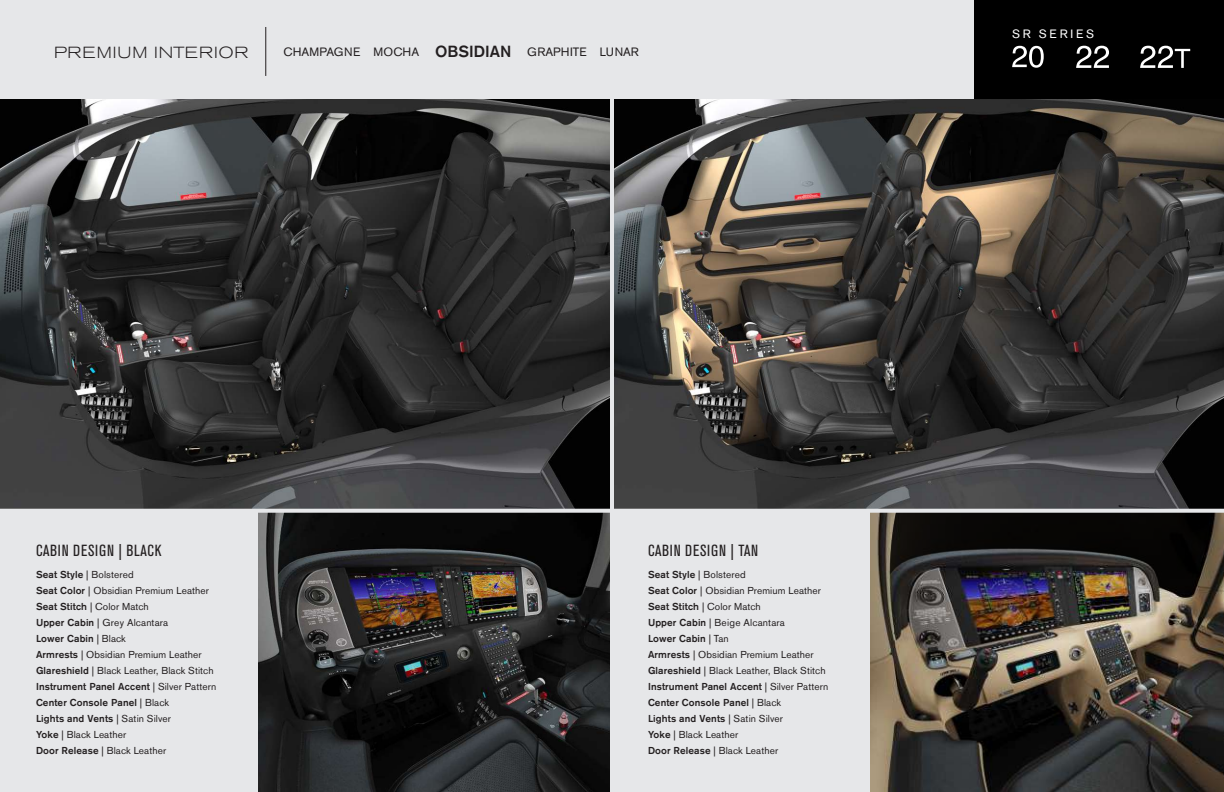
<style>
.page{position:relative;width:1224px;height:792px;background:#fff}
.page>*{position:absolute;margin:0;border:0;box-sizing:border-box;transform-origin:0 0}
.t1{font:condensed 16px "Akzidenz Grotesk BE";letter-spacing:.04em;color:#231f20}
.t2{font:300 expanded 16px "Akzidenz Grotesk BE";letter-spacing:.06em;color:#231f20}
.t3{font:12px "Akzidenz Grotesk BE";letter-spacing:.02em;color:#231f20}
.t4{font:12px "Akzidenz Grotesk BE";color:#231f20}
.t5{font:12px "Akzidenz Grotesk BE";letter-spacing:.23em;color:#fff}
.t6{font:10px/16px "Akzidenz Grotesk BE";letter-spacing:.01em;color:#231f20}
.t7{font:500 10px/16px "Akzidenz Grotesk BQ";letter-spacing:.01em;color:#231f20}
.s1{font-family:"Akzidenz Grotesk BQ";font-weight:500;font-size:16px}
.s2{font-family:"Akzidenz Grotesk BQ";font-weight:500}
.s3{font-family:"Akzidenz Grotesk BE";font-weight:400}
</style>
<div class="page">
<img style="left:0;top:98px;width:610px;height:411px">
<svg style="left:614px;top:98px;width:610px;height:411px;background:#45413e"></svg>
<div style="left:612px;top:510px;width:498px;height:282px;background:#e6e7e9"></div>
<img style="left:870px;top:513px;width:354px;height:279px">
<div style="left:0;top:510px;width:489px;height:282px;background:#e6e7e9"></div>
<img style="left:258px;top:513px;width:352px;height:279px">
<hr style="left:0;top:509px;width:1224px;height:4px;background:#e6e7e9">
<hr style="left:610px;top:90px;width:4px;height:702px;background:#e6e7e9">
<div style="left:0;top:0;width:1224px;height:98px;background:#e6e7e9"></div>
<div style="left:975px;top:0;width:249px;height:98px;background:#000"></div>
<svg style="left:1012px;top:46px;width:32px;height:22px"></svg>
<svg style="left:1076px;top:46px;width:33px;height:22px"></svg>
<svg style="left:1140px;top:46px;width:50px;height:22px"></svg>
<hr style="left:266px;top:27px;width:1px;height:49px;background:#231f20">
<h1 class="t2" style="left:54px;top:43px;width:196px">PREMIUM INTERIOR</h1>
<p class="t3" style="left:284px;top:45px;width:229px">CHAMPAGNE MOCHA <span class="s1">OBSIDIAN</span></p>
<p class="t4" style="left:527px;top:45px;width:113px">GRAPHITE LUNAR</p>
<p class="t5" style="left:1012px;top:27px;width:83px">SR SERIES</p>
<h1 class="t1" style="left:36px;top:541px;width:127px">CABIN DESIGN | BLACK</h1>
<p class="t6" style="left:36px;top:566px;width:174px"><span class="s2">Seat Style</span> | Bolstered<br><span class="s2">Seat Color</span> | Obsidian Premium Leather<br><span class="s2">Seat Stitch</span> | Color Match<br><span class="s2">Upper Cabin</span> | Grey Alcantara</p>
<p class="t7" style="left:36px;top:630px;width:91px">Lower Cabin <span class="s3">| Black</span></p>
<p class="t6" style="left:36px;top:646px;width:179px"><span class="s2">Armrests</span> | Obsidian Premium Leather<br><span class="s2">Glareshield</span> | Black Leather, Black Stitch</p>
<p class="t7" style="left:36px;top:678px;width:182px">Instrument Panel Accent <span class="s3">| Silver Pattern<br></span>Center Console Panel <span class="s3">| Black<br></span>Lights and Vents <span class="s3">| Satin Silver</span></p>
<p class="t6" style="left:36px;top:726px;width:132px"><span class="s2">Yoke</span> | Black Leather<br><span class="s2">Door Release</span> | Black Leather</p>
<h1 class="t1" style="left:648px;top:541px;width:112px">CABIN DESIGN | TAN</h1>
<p class="t6" style="left:648px;top:566px;width:174px"><span class="s2">Seat Style</span> | Bolstered<br><span class="s2">Seat Color</span> | Obsidian Premium Leather<br><span class="s2">Seat Stitch</span> | Color Match<br><span class="s2">Upper Cabin</span> | Beige Alcantara</p>
<p class="t7" style="left:648px;top:630px;width:82px">Lower Cabin <span class="s3">| Tan</span></p>
<p class="t6" style="left:648px;top:646px;width:179px"><span class="s2">Armrests</span> | Obsidian Premium Leather<br><span class="s2">Glareshield</span> | Black Leather, Black Stitch</p>
<p class="t7" style="left:648px;top:678px;width:182px">Instrument Panel Accent <span class="s3">| Silver Pattern<br></span>Center Console Panel <span class="s3">| Black<br></span>Lights and Vents <span class="s3">| Satin Silver</span></p>
<p class="t6" style="left:648px;top:726px;width:132px"><span class="s2">Yoke</span> | Black Leather<br><span class="s2">Door Release</span> | Black Leather</p>
</div>
